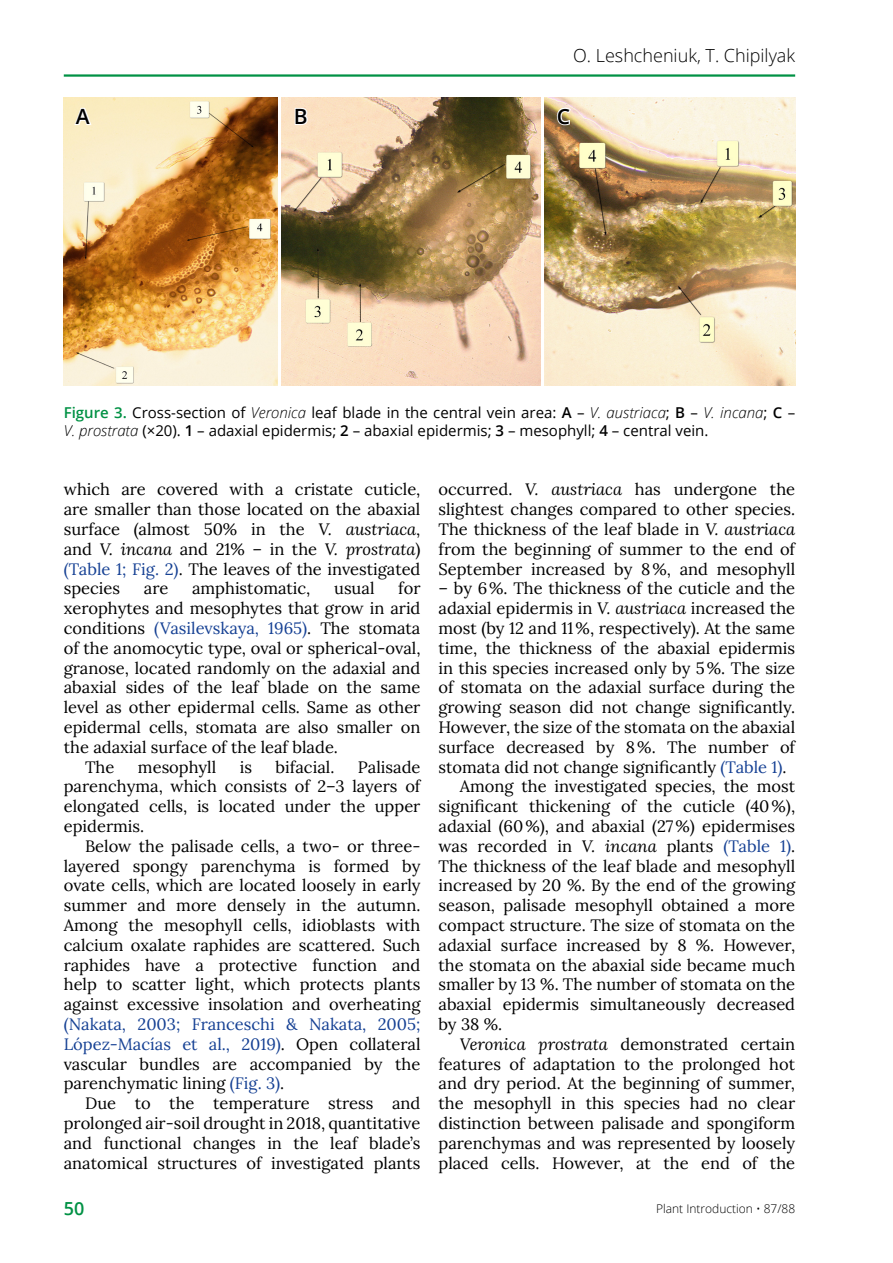
<style>
.page{position:relative;width:893px;height:1263px;background:#fff}
.page>*{position:absolute;margin:0;border:0;box-sizing:border-box;transform-origin:0 0}
.t1{font:600 21px "Open Sans";color:#000}
.t2{font:300 18px "Open Sans";color:#000}
.t3{font:600 18px "Open Sans";color:#009144}
.t4{font:16.5px/19.8px "Lora";color:#000;text-align:justify}
.t5{font:15px/18px "Open Sans";color:#000}
.t6{font:300 12px "Open Sans";color:#000}
.s1{font-weight:600;color:#009144}
.s2{font-weight:300;font-style:italic}
.s3{font-weight:600}
.s4{font-style:italic}
.s5{color:#164194}
</style>
<div class="page">
<hr style="left:64px;top:74px;width:731px;height:3px;background:#009144">
<img style="left:64px;top:98px;width:213px;height:288px">
<img style="left:282px;top:98px;width:258px;height:288px">
<img style="left:544px;top:98px;width:251px;height:288px">
<svg style="left:294px;top:106px;width:15px;height:20px"></svg>
<svg style="left:555px;top:106px;width:17px;height:21px"></svg>
<svg style="left:73px;top:97px;width:20px;height:30px"></svg>
<p class="t2" style="left:573px;top:43px;width:224px">O. Leshcheniuk, T. Chipilyak</p>
<p class="t1" style="left:76px;top:102px;width:15px">A</p>
<p class="t1" style="left:294px;top:102px;width:15px">B</p>
<p class="t1" style="left:557px;top:102px;width:15px">C</p>
<p class="t5" style="left:64px;top:403px;width:733px"><span class="s1">Figure 3.</span> Cross-section of <span class="s2">Veronica</span> leaf blade in the central vein area: <span class="s3">A</span> – <span class="s2">V. austriaca</span>; <span class="s3">B</span> – <span class="s2">V. incana</span>; <span class="s3">C</span> –<br><span class="s2">V. prostrata</span> (×20). <span class="s3">1</span> – adaxial epidermis; <span class="s3">2</span> – abaxial epidermis; <span class="s3">3</span> – mesophyll; <span class="s3">4</span> – central vein.</p>
<p class="t4" style="left:64px;top:478px;width:358px">which are covered with a cristate cuticle, are smaller than those located on the abaxial surface (almost 50% in the <span class="s4">V. austriaca</span>, and <span class="s4">V. incana</span> and 21% – in the <span class="s4">V. prostrata</span>) <span class="s5">(Table 1; Fig. 2)</span>. The leaves of the investigated species</p>
<p class="t4" style="left:144px;top:577px;width:26px">are</p>
<p class="t4" style="left:192px;top:577px;width:120px">amphistomatic,</p>
<p class="t4" style="left:334px;top:577px;width:42px">usual</p>
<p class="t4" style="left:398px;top:577px;width:24px">for</p>
<p class="t4" style="left:64px;top:597px;width:358px">xerophytes and mesophytes that grow in arid</p>
<p class="t4" style="left:64px;top:617px;width:358px">conditions <span class="s5">(Vasilevskaya, 1965)</span>. The stomata</p>
<p class="t4" style="left:64px;top:637px;width:358px">of the anomocytic type, oval or spherical-oval,</p>
<p class="t4" style="left:64px;top:657px;width:358px">granose, located randomly on the adaxial and</p>
<p class="t4" style="left:64px;top:676px;width:358px">abaxial sides of the leaf blade on the same</p>
<p class="t4" style="left:64px;top:696px;width:358px">level as other epidermal cells. Same as other</p>
<p class="t4" style="left:64px;top:716px;width:358px">epidermal cells, stomata are also smaller on</p>
<p class="t4" style="left:64px;top:736px;width:276px">the adaxial surface of the leaf blade.</p>
<p class="t4" style="left:85px;top:756px;width:31px">The</p>
<p class="t4" style="left:138px;top:756px;width:80px">mesophyll</p>
<p class="t4" style="left:240px;top:756px;width:14px">is</p>
<p class="t4" style="left:276px;top:756px;width:60px">bifacial.</p>
<p class="t4" style="left:64px;top:756px;width:358px;text-indent:294px">Palisade parenchyma, which consists of 2–3 layers of elongated cells, is located under the upper epidermis.</p>
<p class="t4" style="left:64px;top:835px;width:358px;text-indent:21px">Below the palisade cells, a two- or three&shy;layered spongy parenchyma is formed by ovate cells, which are located loosely in early summer and more densely in the autumn.<br>Among the mesophyll cells, idioblasts with calcium oxalate raphides are scattered. Such raphides have a protective function and help to scatter light, which protects plants against excessive insolation and overheating</p>
<p class="t4" style="left:64px;top:1013px;width:358px"><span class="s5">(Nakata, 2003; Franceschi &amp; Nakata, 2005; López-Macías et al., 2019)</span>. Open collateral vascular bundles are accompanied by the parenchymatic lining <span class="s5">(Fig. 3)</span>.</p>
<p class="t4" style="left:64px;top:1092px;width:358px;text-indent:21px">Due to the temperature stress and prolonged air-soil drought in 2018, quantitative and functional changes in the leaf blade’s anatomical structures of investigated plants</p>
<p class="t4" style="left:438px;top:478px;width:358px">occurred. <span class="s4">V. austriaca</span> has undergone the slightest changes compared to other species.<br>The thickness of the leaf blade in <span class="s4">V. austriaca </span>from the beginning of summer to the end of September increased by 8%, and mesophyll</p>
<p class="t4" style="left:438px;top:577px;width:358px">– by 6%. The thickness of the cuticle and the</p>
<p class="t4" style="left:438px;top:597px;width:358px">adaxial epidermis in <span class="s4">V. austriaca</span> increased the</p>
<p class="t4" style="left:438px;top:617px;width:358px">most (by 12 and 11%, respectively). At the same</p>
<p class="t4" style="left:438px;top:637px;width:358px">time, the thickness of the abaxial epidermis</p>
<p class="t4" style="left:438px;top:657px;width:358px">in this species increased only by 5%. The size</p>
<p class="t4" style="left:438px;top:676px;width:358px">of stomata on the adaxial surface during the</p>
<p class="t4" style="left:438px;top:696px;width:358px">growing season did not change significantly.</p>
<p class="t4" style="left:438px;top:716px;width:358px">However, the size of the stomata on the abaxial</p>
<p class="t4" style="left:438px;top:736px;width:358px">surface decreased by 8%. The number of</p>
<p class="t4" style="left:438px;top:756px;width:350px">stomata did not change significantly <span class="s5">(Table 1)</span>.</p>
<p class="t4" style="left:460px;top:775px;width:337px">Among the investigated species, the most</p>
<p class="t4" style="left:438px;top:795px;width:358px">significant thickening of the cuticle (40%),</p>
<p class="t4" style="left:438px;top:815px;width:358px">adaxial (60%), and abaxial (27%) epidermises</p>
<p class="t4" style="left:438px;top:835px;width:358px">was recorded in <span class="s4">V. incana</span> plants <span class="s5">(Table 1)</span>.</p>
<p class="t4" style="left:438px;top:855px;width:358px">The thickness of the leaf blade and mesophyll</p>
<p class="t4" style="left:438px;top:874px;width:358px">increased by 20 %. By the end of the growing</p>
<p class="t4" style="left:438px;top:894px;width:358px">season, palisade mesophyll obtained a more</p>
<p class="t4" style="left:438px;top:914px;width:358px">compact structure. The size of stomata on the</p>
<p class="t4" style="left:438px;top:934px;width:358px">adaxial surface increased by 8 %. However,</p>
<p class="t4" style="left:438px;top:954px;width:358px">the stomata on the abaxial side became much</p>
<p class="t4" style="left:438px;top:973px;width:358px">smaller by 13 %. The number of stomata on the</p>
<p class="t4" style="left:438px;top:993px;width:358px">abaxial epidermis simultaneously decreased</p>
<p class="t4" style="left:438px;top:1013px;width:65px">by 38 %.</p>
<p class="t4" style="left:460px;top:1033px;width:337px"><span class="s4">Veronica prostrata</span> demonstrated certain</p>
<p class="t4" style="left:438px;top:1053px;width:358px">features of adaptation to the prolonged hot</p>
<p class="t4" style="left:438px;top:1072px;width:358px">and dry period. At the beginning of summer,</p>
<p class="t4" style="left:438px;top:1092px;width:358px">the mesophyll in this species had no clear</p>
<p class="t4" style="left:438px;top:1112px;width:358px">distinction between palisade and spongiform</p>
<p class="t4" style="left:438px;top:1132px;width:358px">parenchymas and was represented by loosely</p>
<p class="t4" style="left:438px;top:1152px;width:358px">placed cells. However, at the end of the</p>
<p class="t3" style="left:64px;top:1196px;width:22px">50</p>
<p class="t6" style="left:656px;top:1200px;width:141px">Plant Introduction • 87/88</p>
</div>
